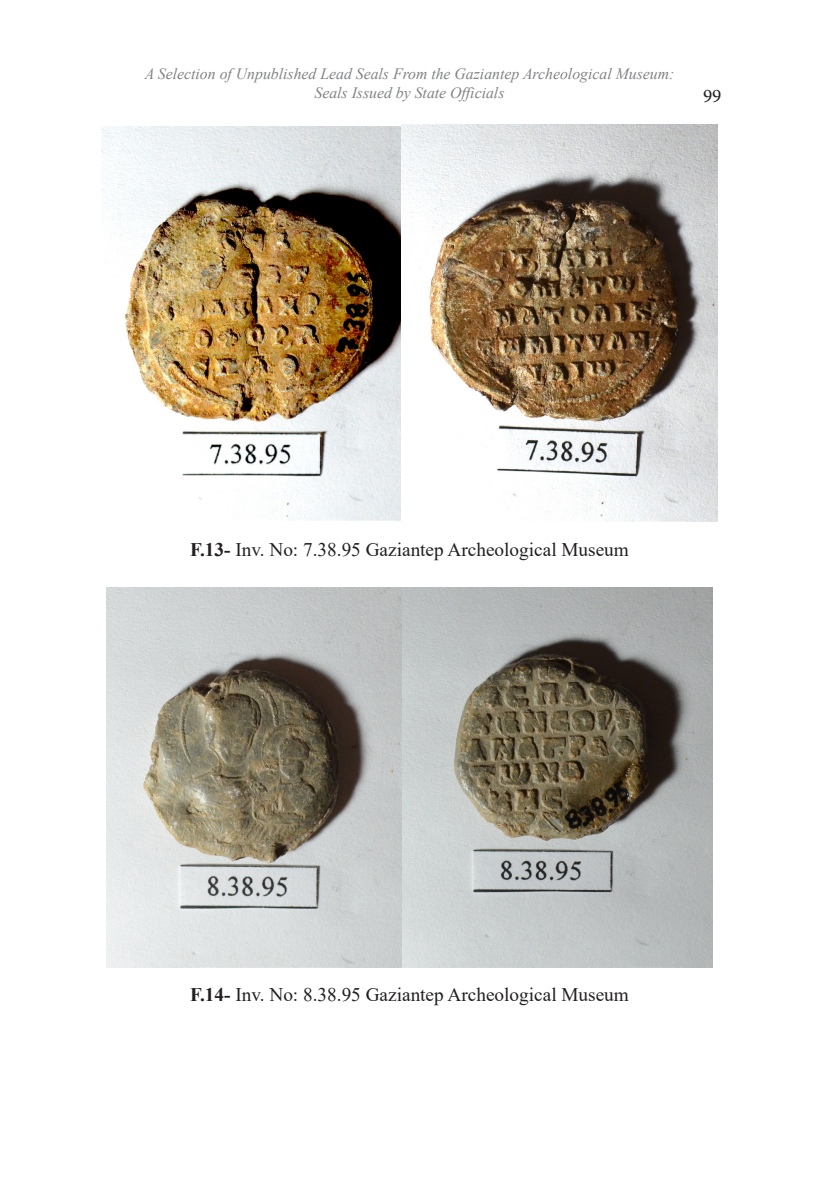
<style>
.page{position:relative;width:819px;height:1191px;background:#fff}
.page>*{position:absolute;margin:0;border:0;box-sizing:border-box;transform-origin:0 0}
.t1{font:19.25px "Times New Roman";color:#231f20}
.t2{font:19.25px "Minion Pro";color:#231f20}
.t3{font:italic 15.75px/18.9px "Times New Roman";color:#808285;text-align:center}
.s1{font-weight:700}
</style>
<div class="page">
<img style="left:102px;top:126px;width:299px;height:395px">
<img style="left:401px;top:124px;width:316px;height:398px">
<img style="left:106px;top:587px;width:606px;height:380px">
<p class="t3" style="left:145px;top:64px;width:531px">A Selection of Unpublished Lead Seals From the Gaziantep Archeological Museum:<br>Seals Issued by State Officials</p>
<p class="t2" style="left:703px;top:83px;width:20px">99</p>
<p class="t1" style="left:190px;top:535px;width:440px"><span class="s1">F.13-</span> Inv. No: 7.38.95 Gaziantep Archeological Museum</p>
<p class="t1" style="left:190px;top:980px;width:440px"><span class="s1">F.14-</span> Inv. No: 8.38.95 Gaziantep Archeological Museum</p>
</div>
